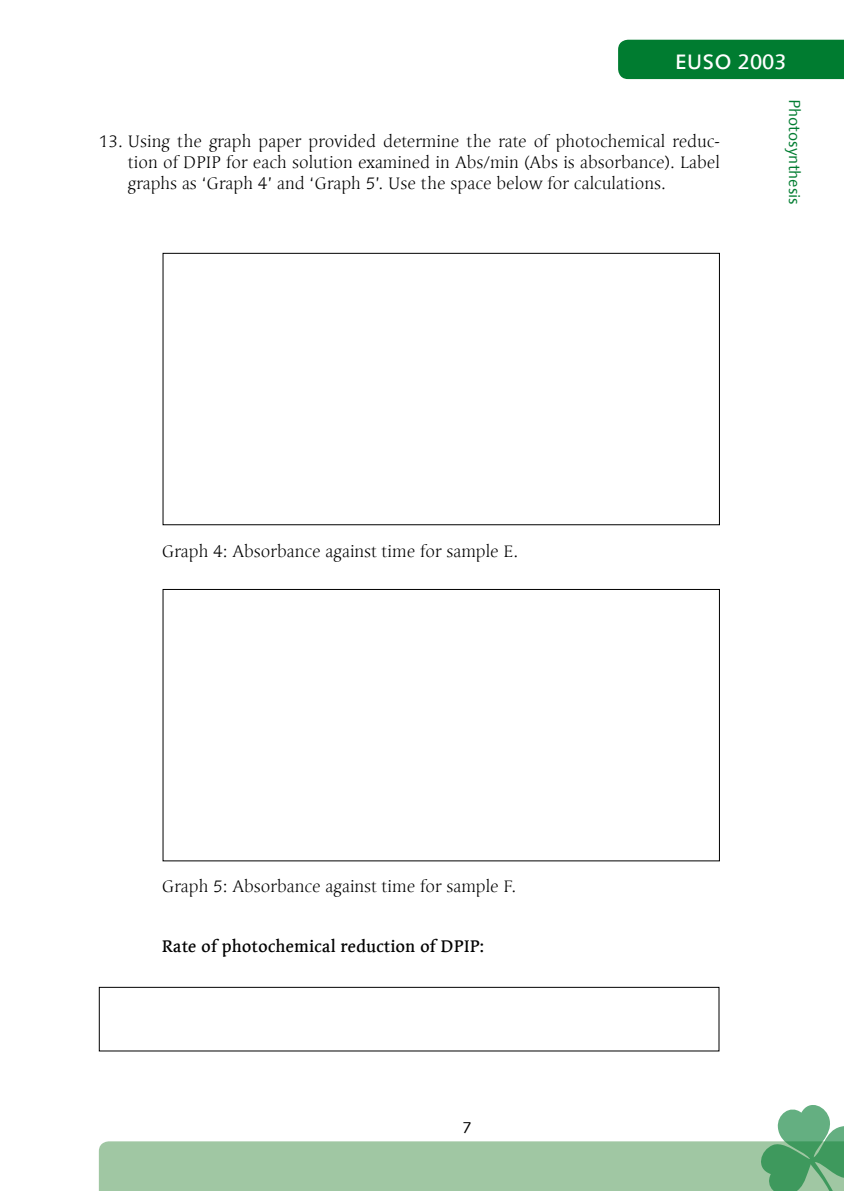
<style>
.page{position:relative;width:844px;height:1191px;background:#fff}
.page>*{position:absolute;margin:0;border:0;box-sizing:border-box;transform-origin:0 0}
.t1{font:500 21px "Linotype Syntax Com";color:#fff}
.t2{font:300 16.62px/21px "Linotype Syntax Srf Com";color:#000;text-align:justify}
.t3{font:500 16.62px "Linotype Syntax Srf Com";color:#000}
.t4{font:15.75px "Linotype Syntax Com";color:#007c30}
.t5{font:15.75px "Linotype Syntax Com";color:#000}
</style>
<div class="page">
<div style="left:618px;top:40px;width:225px;height:39px;background:#007c30"></div>
<svg style="left:99px;top:1105px;width:744px;height:86px"></svg>
<div style="left:162px;top:253px;width:557px;height:272px;border:1px solid #000"></div>
<div style="left:162px;top:589px;width:557px;height:272px;border:1px solid #000"></div>
<div style="left:99px;top:987px;width:620px;height:64px;border:1px solid #000"></div>
<p class="t1" style="left:674px;top:48px;width:113px">EUSO 2003</p>
<p class="t2" style="left:128px;top:131px;width:593px;text-indent:-29px">13. Using the graph paper provided determine the rate of photochemical reduc&shy;tion of DPIP for each solution examined in Abs/min (Abs is absorbance). Label graphs as ‘Graph 4’ and ‘Graph 5’. Use the space below for calculations.</p>
<p class="t4" style="left:804px;top:99px;width:107px;rotate:90deg">Photosynthesis</p>
<p class="t2" style="left:162px;top:541px;width:358px">Graph 4: Absorbance against time for sample E.</p>
<p class="t2" style="left:162px;top:875px;width:356px">Graph 5: Absorbance against time for sample F.</p>
<p class="t3" style="left:162px;top:935px;width:324px">Rate of photochemical reduction of DPIP:</p>
<p class="t5" style="left:462px;top:1117px;width:11px">7</p>
</div>
